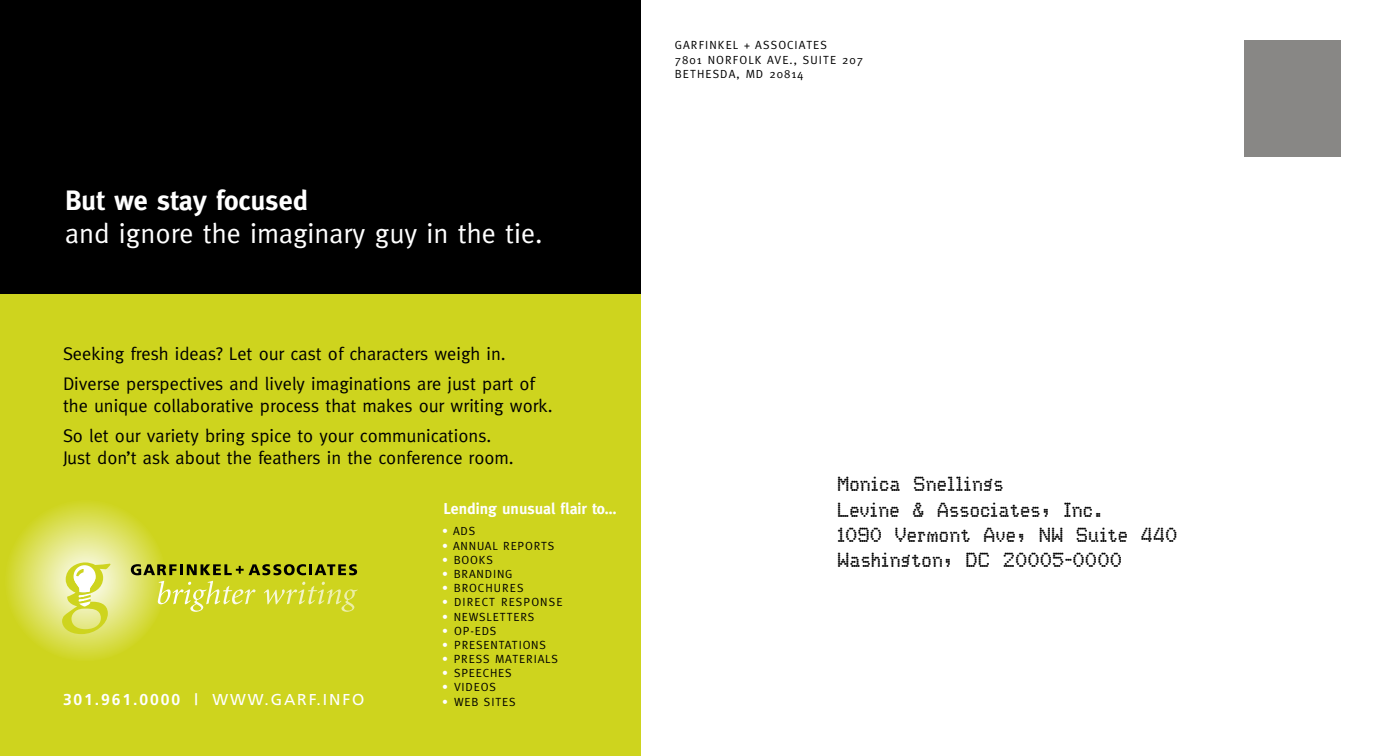
<style>
.page{position:relative;width:1386px;height:756px;background:#fff}
.page>*{position:absolute;margin:0;border:0;box-sizing:border-box;transform-origin:0 0}
.t1{font:28px "Meta";color:#fff}
.t2{font:700 28px "Meta";color:#fff}
.t3{font:21px/25.2px "Dot Matrix One";color:#000}
.t4{font:18.38px/29.9px "Meta";color:#000}
.t5{font:700 15.75px "Frutiger";letter-spacing:.12em;color:#fff}
.t6{font:700 15.75px "Meta";color:#fff}
.t7{font:11.9px "Meta";letter-spacing:.07em;color:#000}
.t8{font:11.9px/14.2px "Meta";letter-spacing:.09em;color:#000}
.s1{color:#fff}
.s2{font-weight:400}
</style>
<div class="page">
<div style="left:0;top:0;width:641px;height:756px;background:#000"></div>
<div style="left:0;top:294px;width:641px;height:462px;background:#ced41e"></div>
<svg style="left:4px;top:500px;width:163px;height:162px"></svg>
<svg style="left:62px;top:562px;width:49px;height:72px"></svg>
<svg style="left:158px;top:581px;width:98px;height:31px"></svg>
<svg style="left:264px;top:582px;width:94px;height:30px"></svg>
<svg style="left:131px;top:564px;width:226px;height:11px"></svg>
<div style="left:1244px;top:40px;width:97px;height:116px;background:#888785"></div>
<h1 class="t2" style="left:65px;top:184px;width:245px">But we stay focused</h1>
<h1 class="t1" style="left:65px;top:217px;width:479px">and ignore the imaginary guy in the tie.</h1>
<p class="t4" style="left:63px;top:338px;width:473px">Seeking fresh ideas? Let our cast of characters weigh in.<br>Diverse perspectives and lively imaginations are just part of</p>
<p class="t4" style="left:63px;top:390px;width:491px">the unique collaborative process that makes our writing work.<br>So let our variety bring spice to your communications.</p>
<p class="t4" style="left:63px;top:442px;width:452px">Just don’t ask about the feathers in the conference room.</p>
<p class="t6" style="left:443px;top:500px;width:175px">Lending unusual flair to…</p>
<p class="t7" style="left:442px;top:524px;width:33px"><span class="s1">•</span> ads</p>
<p class="t7" style="left:442px;top:539px;width:112px"><span class="s1">•</span> Annual Reports</p>
<p class="t7" style="left:442px;top:553px;width:51px"><span class="s1">•</span> Books</p>
<p class="t7" style="left:442px;top:567px;width:72px"><span class="s1">•</span> Branding</p>
<p class="t8" style="left:442px;top:581px;width:82px"><span class="s1">•</span> Brochures</p>
<p class="t8" style="left:442px;top:595px;width:122px"><span class="s1">•</span> Direct response</p>
<p class="t7" style="left:442px;top:610px;width:86px"><span class="s1">•</span> N ewsletters</p>
<p class="t7" style="left:442px;top:624px;width:55px"><span class="s1">•</span> op-eds</p>
<p class="t7" style="left:442px;top:638px;width:104px"><span class="s1">•</span> presentations</p>
<p class="t7" style="left:442px;top:652px;width:116px"><span class="s1">•</span> pr ess mater ials</p>
<p class="t7" style="left:442px;top:666px;width:70px"><span class="s1">•</span> speeches</p>
<p class="t7" style="left:442px;top:680px;width:54px"><span class="s1">•</span> videos</p>
<p class="t5" style="left:63px;top:691px;width:303px">301.961.0000 | <span class="s2">WWW.GARF.INFO</span></p>
<p class="t7" style="left:442px;top:695px;width:74px"><span class="s1">•</span> web sites</p>
<p class="t8" style="left:675px;top:38px;width:154px;text-indent:69px">+ ASSOCIATES<br>7801 NO RFOLK</p>
<p class="t7" style="left:675px;top:38px;width:38px">GARFINKEL</p>
<p class="t7" style="left:767px;top:53px;width:51px">AVE., SUITE</p>
<p class="t7" style="left:842px;top:53px;width:23px">207</p>
<p class="t7" style="left:675px;top:67px;width:16px">BETHE</p>
<p class="t7" style="left:713px;top:67px;width:43px">SDA, MD</p>
<p class="t7" style="left:769px;top:67px;width:36px">20814</p>
<p class="t3" style="left:837px;top:472px;width:342px">Monica Snellings<br>Levine &amp; Associates, Inc.<br>1090 Vermont Ave, NW Suite 440<br>Washington, DC 20005-0000</p>
</div>
